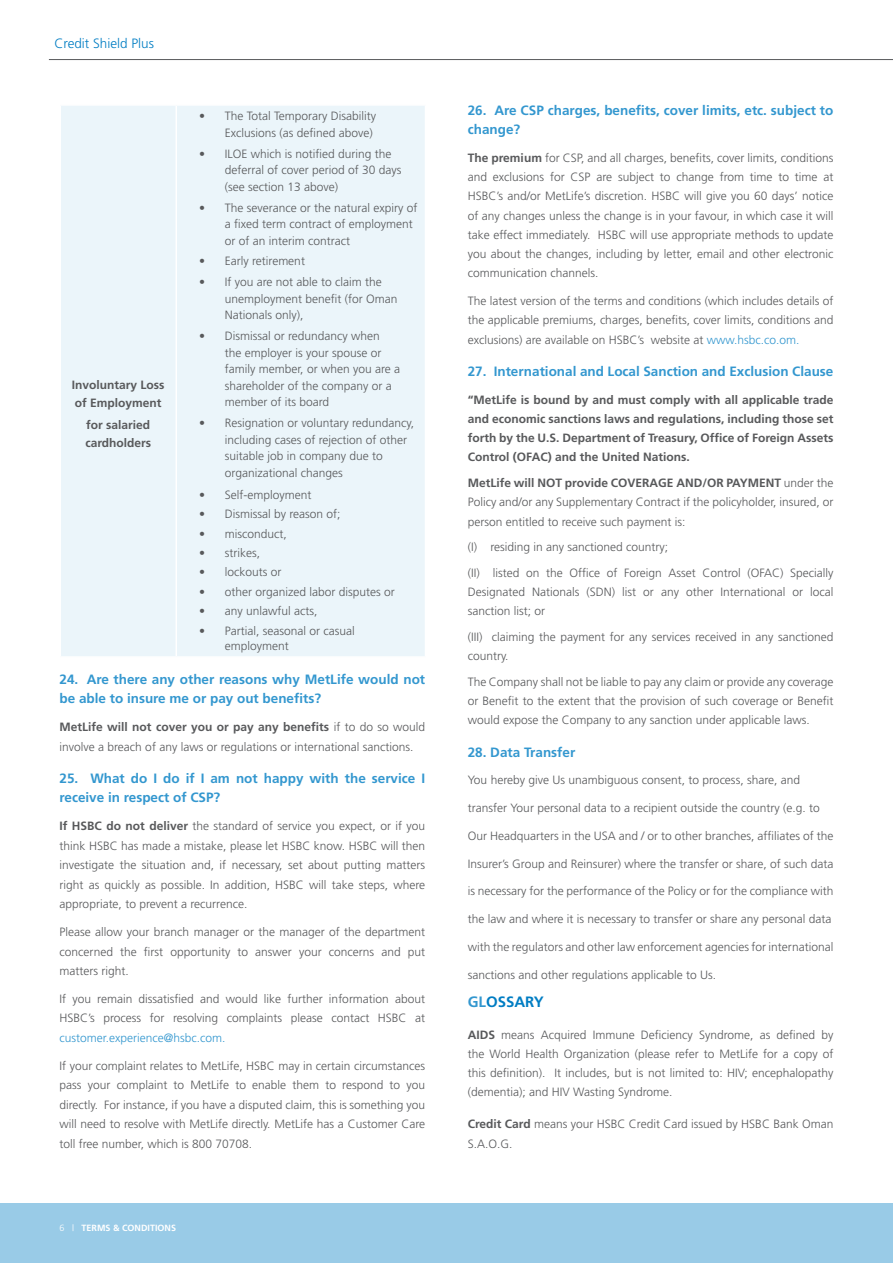
<style>
.page{position:relative;width:893px;height:1263px;background:#fff}
.page>*{position:absolute;margin:0;border:0;box-sizing:border-box;transform-origin:0 0}
.t1{font:700 15px "Frutiger";color:#007dc3}
.t2{font:700 13.5px/19.5px "Frutiger";color:#3397cf}
.t3{font:300 13.5px "Frutiger LT Std";color:#007dc3}
.t4{font:300 12px/19.2px "Frutiger";color:#58595b}
.t5{font:700 12px/19.2px "Frutiger";color:#58595b}
.t6{font:300 12px "Frutiger";color:#3397cf}
.t7{font:700 9px "Frutiger";color:#fff}
.s1{font-weight:700}
.s2{font-weight:300}
.s3{color:#3397cf}
</style>
<div class="page">
<div style="left:0;top:1203px;width:893px;height:60px;background:#99cbe7"></div>
<hr style="left:49px;top:59px;width:844px;height:1px;background:#58595b">
<div style="left:61px;top:106px;width:364px;height:550px;background:#ebf5fa"></div>
<hr style="left:176px;top:106px;width:1px;height:550px;background:#fff">
<p class="t3" style="left:54px;top:36px;width:101px">Credit Shield Plus</p>
<p class="t4" style="left:199px;top:108px;width:178px;line-height:16.5px;text-align:right">• The Total Temporary Disability<br>Exclusions (as defined above)</p>
<p class="t4" style="left:225px;top:145px;width:178px;line-height:16.5px;text-indent:-26px">• ILOE which is notified during the deferral of cover period of 30 days (see section 13 above)</p>
<p class="t4" style="left:225px;top:199px;width:194px;line-height:16.5px;text-indent:-26px">• The severance or the natural expiry of a fixed term contract of employment or of an interim contract</p>
<p class="t4" style="left:199px;top:252px;width:107px">• Early retirement</p>
<p class="t4" style="left:225px;top:274px;width:174px;line-height:16.5px;text-indent:-26px">• If you are not able to claim the unemployment benefit (for Oman<br>Nationals only),</p>
<p class="t4" style="left:225px;top:328px;width:177px;line-height:16.5px;text-indent:-26px">• Dismissal or redundancy when<br>the employer is your spouse or family member, or when you are a shareholder of the company or a member of its board</p>
<p class="t4" style="left:225px;top:415px;width:191px;line-height:16.5px;text-indent:-26px">• Resignation or voluntary redundancy, including cases of rejection of other suitable job in company due to organizational changes</p>
<p class="t4" style="left:199px;top:485px;width:114px">• Self-employment</p>
<p class="t4" style="left:199px;top:505px;width:143px">• Dismissal by reason of;</p>
<p class="t4" style="left:199px;top:524px;width:89px">• misconduct,</p>
<p class="t4" style="left:199px;top:543px;width:62px">• strikes,</p>
<p class="t4" style="left:199px;top:563px;width:84px">• lockouts or</p>
<p class="t4" style="left:199px;top:582px;width:197px">• other organized labor disputes or</p>
<p class="t4" style="left:199px;top:601px;width:120px">• any unlawful acts,</p>
<p class="t4" style="left:225px;top:623px;width:132px;line-height:15px;text-indent:-26px">• Partial, seasonal or casual employment</p>
<p class="t2" style="left:60px;top:669px;width:367px">24. Are there any other reasons why MetLife would not be able to insure me or pay out benefits?</p>
<p class="t4" style="left:60px;top:717px;width:367px"><span class="s1">MetLife will not cover you or pay any benefits</span> if to do so would involve a breach of any laws or regulations or international sanctions.</p>
<p class="t2" style="left:60px;top:768px;width:367px">25. What do I do if I am not happy with the service I receive in respect of CSP?</p>
<p class="t4" style="left:60px;top:816px;width:367px;text-align:justify"><span class="s1">If HSBC do not deliver</span> the standard of service you expect, or if you think HSBC has made a mistake, please let HSBC know. HSBC will then investigate the situation and, if necessary, set about putting matters right as quickly as possible. In addition, HSBC will take steps, where appropriate, to prevent a recurrence.</p>
<p class="t4" style="left:60px;top:922px;width:367px;text-align:justify">Please allow your branch manager or the manager of the department concerned the first opportunity to answer your concerns and put matters right.</p>
<p class="t4" style="left:60px;top:989px;width:367px">If you remain dissatisfied and would like further information about<br>HSBC’s process for resolving complaints please contact HSBC at</p>
<p class="t6" style="left:60px;top:1031px;width:167px">customer.experience@hsbc.com.</p>
<p class="t4" style="left:60px;top:1056px;width:367px;text-align:justify">If your complaint relates to MetLife, HSBC may in certain circumstances pass your complaint to MetLife to enable them to respond to you directly. For instance, if you have a disputed claim, this is something you will need to resolve with MetLife directly. MetLife has a Customer Care toll free number, which is 800 70708.</p>
<p class="t5" style="left:72px;top:375px;width:94px;line-height:18px">Involuntary Loss of Employment</p>
<p class="t5" style="left:85px;top:416px;width:67px;line-height:18px">for salaried cardholders</p>
<p class="t7" style="left:60px;top:1223px;width:118px"><span class="s2">6 |</span> TERMS &amp; CONDITIONS</p>
<p class="t2" style="left:468px;top:100px;width:367px">26. Are CSP charges, benefits, cover limits, etc. subject to change?</p>
<p class="t4" style="left:468px;top:148px;width:367px;text-align:justify"><span class="s1">The premium</span> for CSP, and all charges, benefits, cover limits, conditions and exclusions for CSP are subject to change from time to time at HSBC’s and/or MetLife’s discretion. HSBC will give you 60 days’ notice of any changes unless the change is in your favour, in which case it will take effect immediately. HSBC will use appropriate methods to update you about the changes, including by letter, email and other electronic communication channels.</p>
<p class="t4" style="left:468px;top:291px;width:367px;text-align:justify">The latest version of the terms and conditions (which includes details of the applicable premiums, charges, benefits, cover limits, conditions and exclusions) are available on HSBC’s website at <span class="s3">www.hsbc.co.om.</span></p>
<p class="t2" style="left:468px;top:361px;width:367px">27. International and Local Sanction and Exclusion Clause</p>
<p class="t5" style="left:468px;top:390px;width:367px;text-align:justify">“MetLife is bound by and must comply with all applicable trade and economic sanctions laws and regulations, including those set forth by the U.S. Department of Treasury, Office of Foreign Assets Control (OFAC) and the United Nations.</p>
<p class="t4" style="left:468px;top:473px;width:367px;text-align:justify"><span class="s1">MetLife will NOT provide COVERAGE AND/OR PAYMENT</span> under the Policy and/or any Supplementary Contract if the policyholder, insured, or person entitled to receive such payment is:</p>
<p class="t4" style="left:468px;top:534px;width:367px;line-height:25.7px">(I) residing in any sanctioned country;<br>(II) listed on the Office of Foreign Asset Control (OFAC) Specially</p>
<p class="t4" style="left:468px;top:582px;width:367px">Designated Nationals (SDN) list or any other International or local sanction list; or</p>
<p class="t4" style="left:468px;top:627px;width:367px">(III) claiming the payment for any services received in any sanctioned country.</p>
<p class="t4" style="left:468px;top:672px;width:367px;text-align:justify">The Company shall not be liable to pay any claim or provide any coverage or Benefit to the extent that the provision of such coverage or Benefit would expose the Company to any sanction under applicable laws.</p>
<p class="t2" style="left:468px;top:742px;width:109px">28. Data Transfer</p>
<p class="t4" style="left:468px;top:770px;width:334px">You hereby give Us unambiguous consent, to process, share, and</p>
<p class="t4" style="left:468px;top:798px;width:354px">transfer Your personal data to a recipient outside the country (e.g. to</p>
<p class="t4" style="left:468px;top:826px;width:367px">Our Headquarters in the USA and / or to other branches, affiliates of the</p>
<p class="t4" style="left:468px;top:854px;width:367px">Insurer’s Group and Reinsurer) where the transfer or share, of such data</p>
<p class="t4" style="left:468px;top:881px;width:367px">is necessary for the performance of the Policy or for the compliance with</p>
<p class="t4" style="left:468px;top:909px;width:365px">the law and where it is necessary to transfer or share any personal data</p>
<p class="t4" style="left:468px;top:937px;width:367px">with the regulators and other law enforcement agencies for international</p>
<p class="t4" style="left:468px;top:965px;width:250px">sanctions and other regulations applicable to Us.</p>
<p class="t1" style="left:468px;top:992px;width:78px"><span class="s3">GL</span>OSSARY</p>
<p class="t4" style="left:468px;top:1025px;width:367px;text-align:justify"><span class="s1">AIDS</span> means Acquired Immune Deficiency Syndrome, as defined by the World Health Organization (please refer to MetLife for a copy of this definition). It includes, but is not limited to: HIV; encephalopathy (dementia); and HIV Wasting Syndrome.</p>
<p class="t4" style="left:468px;top:1114px;width:367px"><span class="s1">Credit Card</span> means your HSBC Credit Card issued by HSBC Bank Oman<br>S.A.O.G.</p>
</div>
